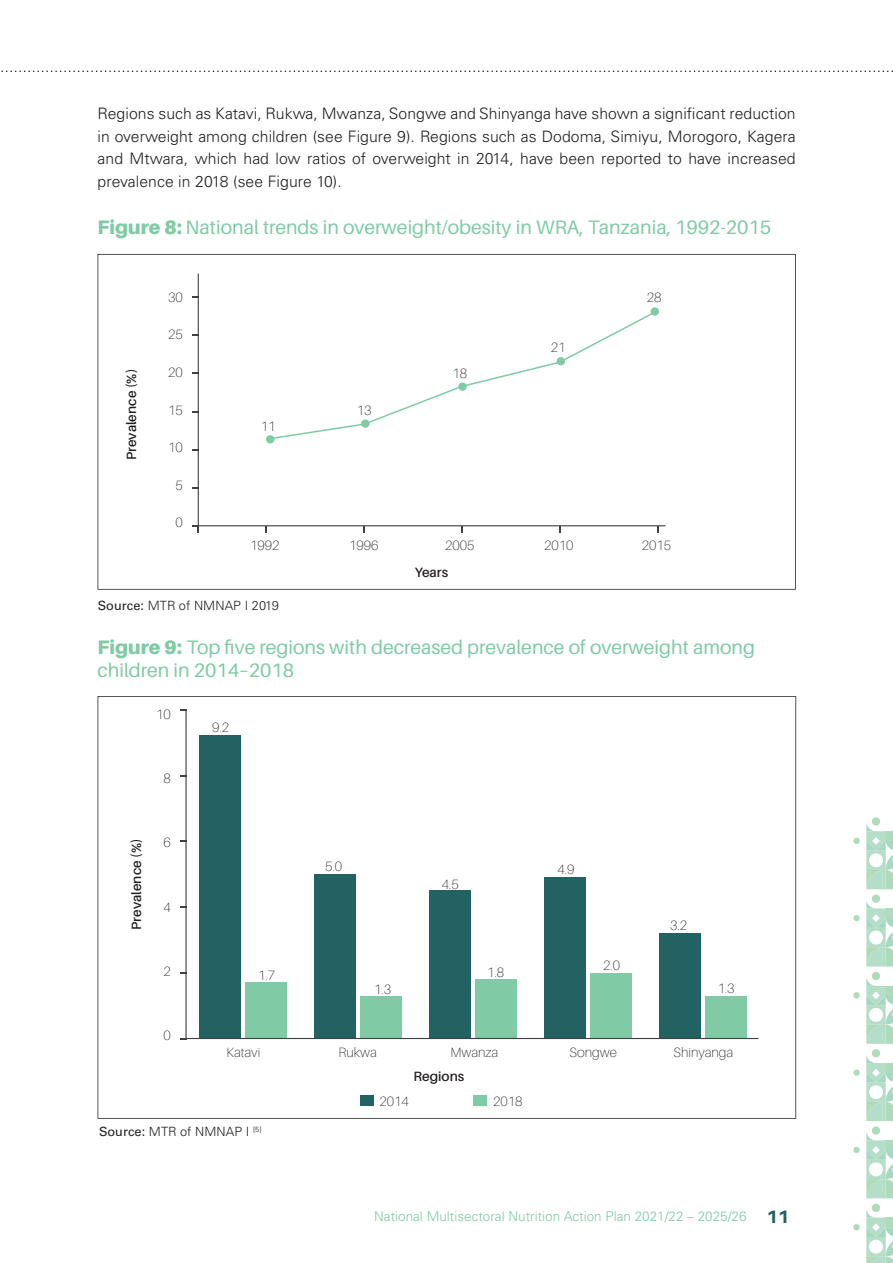
<style>
.page{position:relative;width:893px;height:1263px;background:#fff}
.page>*{position:absolute;margin:0;border:0;box-sizing:border-box;transform-origin:0 0}
.t1{font:19.5px/23.4px "Aileron";color:#80caa5}
.t2{font:300 15.75px/22.5px "Univers LT Pro 45";letter-spacing:.005em;color:#231f20;text-align:justify}
.t3{font:100 13.5px "Aileron";color:#231f20}
.t4{font:300 13.5px "Univers LT Pro 45";color:#80caa5}
.t5{font:600 13.5px "Aileron";color:#231f20}
.t6{font:300 12.75px "Univers LT Pro 45";letter-spacing:.005em;color:#231f20}
.s1{font-weight:900}
.s2{font-family:"Univers LT Pro 55 Roman";font-weight:400}
.s3{font-family:"Aileron";font-weight:800;font-size:18px;color:#236262}
</style>
<div class="page">
<svg style="left:853px;top:838px;width:7px;height:6px"></svg>
<div style="left:872px;top:817px;width:8px;height:9px;background:#afdbbb;border-radius:50%"></div>
<svg style="left:866px;top:823px;width:27px;height:66px"></svg>
<svg style="left:853px;top:915px;width:7px;height:6px"></svg>
<div style="left:872px;top:895px;width:8px;height:8px;background:#afdbbb;border-radius:50%"></div>
<svg style="left:866px;top:900px;width:27px;height:67px"></svg>
<svg style="left:853px;top:992px;width:7px;height:7px"></svg>
<div style="left:872px;top:972px;width:8px;height:8px;background:#afdbbb;border-radius:50%"></div>
<svg style="left:866px;top:977px;width:27px;height:67px"></svg>
<svg style="left:853px;top:1070px;width:7px;height:6px"></svg>
<div style="left:872px;top:1049px;width:8px;height:8px;background:#afdbbb;border-radius:50%"></div>
<svg style="left:866px;top:1055px;width:27px;height:66px"></svg>
<svg style="left:853px;top:1147px;width:7px;height:6px"></svg>
<div style="left:872px;top:1126px;width:8px;height:9px;background:#afdbbb;border-radius:50%"></div>
<svg style="left:866px;top:1132px;width:27px;height:66px"></svg>
<svg style="left:853px;top:1224px;width:7px;height:6px"></svg>
<div style="left:872px;top:1204px;width:8px;height:8px;background:#afdbbb;border-radius:50%"></div>
<svg style="left:866px;top:1209px;width:27px;height:54px"></svg>
<svg style="left:1px;top:71px;width:892px;height:1px"></svg>
<svg style="left:98px;top:696px;width:698px;height:423px"></svg>
<svg style="left:98px;top:254px;width:698px;height:336px"></svg>
<svg style="left:198px;top:274px;width:467px;height:252px"></svg>
<svg style="left:192px;top:525px;width:7px;height:7px"></svg>
<svg style="left:267px;top:311px;width:390px;height:129px"></svg>
<div style="left:650px;top:307px;width:9px;height:9px;background:#80caa5;border-radius:50%"></div>
<div style="left:556px;top:357px;width:9px;height:8px;background:#80caa5;border-radius:50%"></div>
<div style="left:458px;top:383px;width:9px;height:8px;background:#80caa5;border-radius:50%"></div>
<div style="left:361px;top:420px;width:8px;height:8px;background:#80caa5;border-radius:50%"></div>
<div style="left:266px;top:435px;width:8px;height:8px;background:#80caa5;border-radius:50%"></div>
<p class="t2" style="left:98px;top:105px;width:700px">Regions such as Katavi, Rukwa, Mwanza, Songwe and Shinyanga have shown a significant reduction in overweight among children (see Figure 9). Regions such as Dodoma, Simiyu, Morogoro, Kagera and Mtwara, which had low ratios of overweight in 2014, have been reported to have increased prevalence in 2018 (see Figure 10).</p>
<p class="t1" style="left:98px;top:216px;width:675px"><span class="s1">Figure 8:</span> National trends in overweight/obesity in WRA, Tanzania, 1992-2015</p>
<p class="t5" style="left:125px;top:460px;width:93px;rotate:-90deg">Prevalence (%)</p>
<p class="t3" style="left:168px;top:291px;width:16px">30</p>
<p class="t3" style="left:168px;top:328px;width:16px">25</p>
<p class="t3" style="left:168px;top:366px;width:16px">20</p>
<p class="t3" style="left:168px;top:403px;width:16px">15</p>
<p class="t3" style="left:168px;top:441px;width:16px">10</p>
<p class="t3" style="left:176px;top:479px;width:9px">5</p>
<p class="t3" style="left:176px;top:516px;width:9px">0</p>
<p class="t3" style="left:261px;top:420px;width:16px">11</p>
<p class="t3" style="left:357px;top:404px;width:16px">13</p>
<p class="t3" style="left:452px;top:367px;width:16px">18</p>
<p class="t3" style="left:551px;top:341px;width:16px">21</p>
<p class="t3" style="left:647px;top:290px;width:16px">28</p>
<p class="t3" style="left:250px;top:539px;width:31px">1992</p>
<p class="t3" style="left:349px;top:539px;width:31px">1996</p>
<p class="t3" style="left:445px;top:539px;width:31px">2005</p>
<p class="t3" style="left:544px;top:539px;width:31px">2010</p>
<p class="t3" style="left:642px;top:539px;width:31px">2015</p>
<p class="t5" style="left:415px;top:565px;width:35px">Years</p>
<p class="t6" style="left:98px;top:601px;width:182px"><span class="s2">Source:</span> MTR of NMNAP I 2019</p>
<p class="t1" style="left:98px;top:636px;width:659px"><span class="s1">Figure 9:</span> Top five regions with decreased prevalence of overweight among children in 2014–2018</p>
<p class="t3" style="left:156px;top:708px;width:16px">10</p>
<p class="t3" style="left:163px;top:772px;width:9px">8</p>
<p class="t5" style="left:130px;top:930px;width:93px;rotate:-90deg">Prevalence (%)</p>
<p class="t3" style="left:163px;top:836px;width:9px">6</p>
<p class="t3" style="left:163px;top:900px;width:9px">4</p>
<p class="t3" style="left:163px;top:965px;width:9px">2</p>
<p class="t3" style="left:163px;top:1029px;width:9px">0</p>
<p class="t3" style="left:212px;top:721px;width:18px">9.2</p>
<p class="t3" style="left:258px;top:969px;width:18px">1.7</p>
<p class="t3" style="left:325px;top:860px;width:18px">5.0</p>
<p class="t3" style="left:374px;top:983px;width:18px">1.3</p>
<p class="t3" style="left:442px;top:877px;width:18px">4.5</p>
<p class="t3" style="left:487px;top:966px;width:18px">1.8</p>
<p class="t3" style="left:557px;top:862px;width:18px">4.9</p>
<p class="t3" style="left:603px;top:959px;width:18px">2.0</p>
<p class="t3" style="left:670px;top:919px;width:18px">3.2</p>
<p class="t3" style="left:718px;top:982px;width:18px">1.3</p>
<p class="t3" style="left:226px;top:1046px;width:35px">Katavi</p>
<p class="t3" style="left:339px;top:1046px;width:40px">Rukwa</p>
<p class="t3" style="left:450px;top:1046px;width:49px">Mwanza</p>
<p class="t3" style="left:570px;top:1046px;width:49px">Songwe</p>
<p class="t3" style="left:673px;top:1046px;width:61px">Shinyanga</p>
<p class="t5" style="left:414px;top:1070px;width:52px">Regions</p>
<p class="t3" style="left:380px;top:1095px;width:31px">2014</p>
<p class="t3" style="left:493px;top:1095px;width:31px">2018</p>
<p class="t6" style="left:99px;top:1127px;width:164px"><span class="s2">Source:</span> MTR of NMNAP I <sup>[5]</sup></p>
<p class="t4" style="left:374px;top:1212px;width:417px">National Multisectoral Nutrition Action Plan 2021/22 – 2025/26 <span class="s3">11</span></p>
</div>
